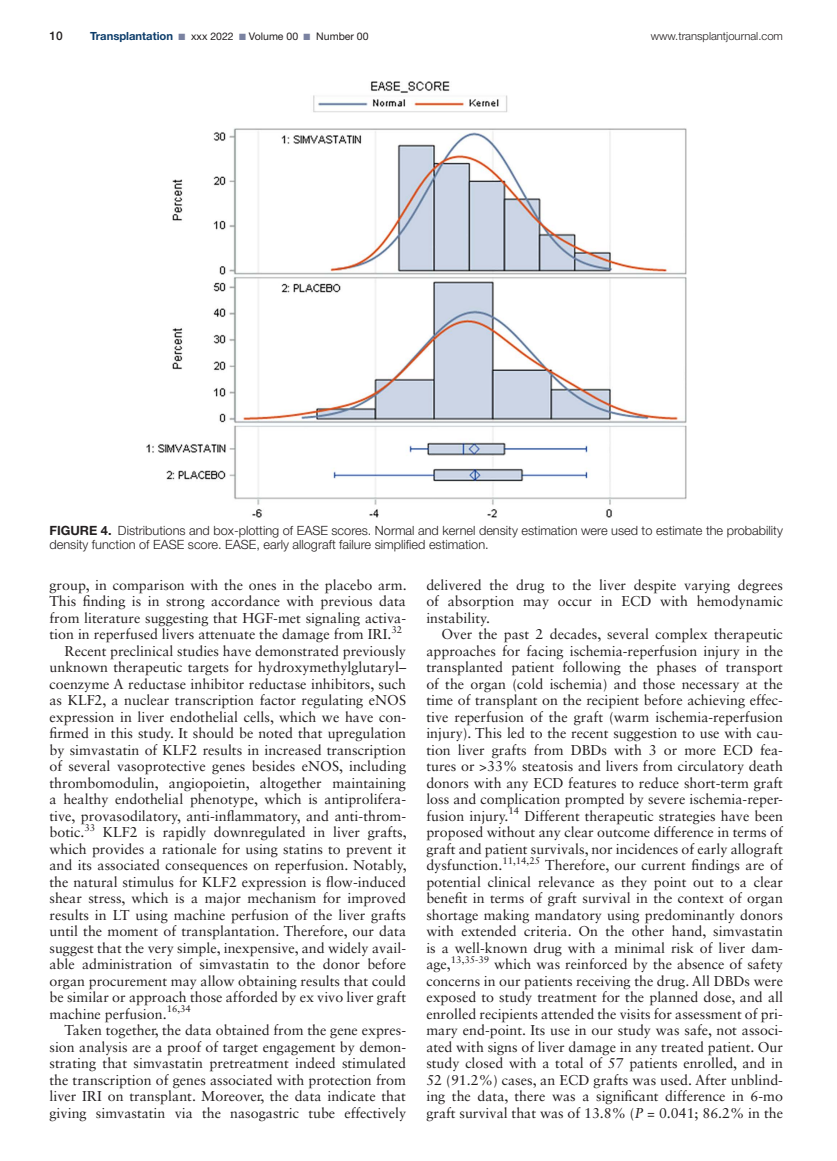
<style>
.page{position:relative;width:837px;height:1161px;background:#fff}
.page>*{position:absolute;margin:0;border:0;box-sizing:border-box;transform-origin:0 0}
.t1{font:14.25px/16.5px "Sabon LT Std";color:#231f20;text-align:justify}
.t2{font:300 12.75px/13.5px "Helvetica Neue LT Std";color:#231f20}
.t3{font:500 12px "Helvetica Neue LT Std";color:#231f20}
.t4{font:300 11.25px "Helvetica Neue LT Std";color:#231f20}
.t5{font:10.5px "Helvetica Neue LT Std";color:#231f20}
.t6{font:9.75px "Sabon LT Std";color:#231f20}
.s1{font-weight:700;font-size:11.25px;color:#0c3c6a}
.s2{color:#7a82a1}
.s3{font-weight:700}
.s4{font-style:italic}
</style>
<div class="page">
<img style="left:146px;top:81px;width:540px;height:436px">
<p class="t3" style="left:50px;top:29px;width:15px">10</p>
<p class="t5" style="left:90px;top:30px;width:280px"><span class="s1">Transplantation</span> <span class="s2">■</span> xxx 2022 <span class="s2">■</span> Volume 00 <span class="s2">■</span> Number 00</p>
<p class="t4" style="left:651px;top:29px;width:134px">www.transplantjournal.com</p>
<p class="t2" style="left:50px;top:524px;width:735px"><span class="s3">FIGURE 4.</span> Distributions and box-plotting of EASE scores. Normal and kernel density estimation were used to estimate the probability density function of EASE score. EASE, early allograft failure simplified estimation.</p>
<p class="t1" style="left:50px;top:576px;width:359px">group, in comparison with the ones in the placebo arm.<br>This finding is in strong accordance with previous data from literature suggesting that HGF-met signaling activa&shy;tion in reperfused livers attenuate the damage from IRI.</p>
<p class="t6" style="left:391px;top:624px;width:12px">32</p>
<p class="t1" style="left:49px;top:642px;width:359px;text-indent:15px">Recent preclinical studies have demonstrated previously unknown therapeutic targets for hydroxymethylglutaryl– coenzyme A reductase inhibitor reductase inhibitors, such as KLF2, a nuclear transcription factor regulating eNOS expression in liver endothelial cells, which we have con&shy;firmed in this study. It should be noted that upregulation by simvastatin of KLF2 results in increased transcription of several vasoprotective genes besides eNOS, including thrombomodulin, angiopoietin, altogether maintaining a healthy endothelial phenotype, which is antiprolifera&shy;tive, provasodilatory, anti-inflammatory, and anti-throm&shy;botic.<sup>33</sup> KLF2 is rapidly downregulated in liver grafts, which provides a rationale for using statins to prevent it and its associated consequences on reperfusion. Notably, the natural stimulus for KLF2 expression is flow-induced shear stress, which is a major mechanism for improved results in LT using machine perfusion of the liver grafts until the moment of transplantation. Therefore, our data suggest that the very simple, inexpensive, and widely avail&shy;able administration of simvastatin to the donor before organ procurement may allow obtaining results that could be similar or approach those afforded by ex vivo liver graft machine perfusion.</p>
<p class="t6" style="left:167px;top:1003px;width:26px">16,34</p>
<p class="t1" style="left:49px;top:1022px;width:358px;text-indent:15px">Taken together, the data obtained from the gene expres&shy;sion analysis are a proof of target engagement by demon&shy;strating that simvastatin pretreatment indeed stimulated the transcription of genes associated with protection from liver IRI on transplant. Moreover, the data indicate that giving simvastatin via the nasogastric tube effectively</p>
<p class="t1" style="left:426px;top:576px;width:358px">delivered the drug to the liver despite varying degrees of absorption may occur in ECD with hemodynamic instability.</p>
<p class="t1" style="left:426px;top:626px;width:358px;text-indent:15px">Over the past 2 decades, several complex therapeutic approaches for facing ischemia-reperfusion injury in the transplanted patient following the phases of transport of the organ (cold ischemia) and those necessary at the time of transplant on the recipient before achieving effec&shy;tive reperfusion of the graft (warm ischemia-reperfusion injury). This led to the recent suggestion to use with cau&shy;tion liver grafts from DBDs with 3 or more ECD fea&shy;tures or &gt;33% steatosis and livers from circulatory death donors with any ECD features to reduce short-term graft loss and complication prompted by severe ischemia-reper&shy;fusion injury.<sup>14</sup> Different therapeutic strategies have been proposed without any clear outcome difference in terms of graft and patient survivals, nor incidences of early allograft dysfunction.<sup>11,14,25</sup> Therefore, our current findings are of potential clinical relevance as they point out to a clear benefit in terms of graft survival in the context of organ shortage making mandatory using predominantly donors with extended criteria. On the other hand, simvastatin is a well-known drug with a minimal risk of liver dam&shy;age,</p>
<p class="t6" style="left:451px;top:954px;width:40px">13,35-39</p>
<p class="t1" style="left:426px;top:956px;width:358px;text-indent:68px">which was reinforced by the absence of safety concerns in our patients receiving the drug. All DBDs were exposed to study treatment for the planned dose, and all enrolled recipients attended the visits for assessment of pri&shy;mary end-point. Its use in our study was safe, not associ&shy;ated with signs of liver damage in any treated patient. Our study closed with a total of 57 patients enrolled, and in 52 (91.2%) cases, an ECD grafts was used. After unblind&shy;ing the data, there was a significant difference in 6-mo graft survival that was of 13.8% (<span class="s4">P</span> = 0.041; 86.2% in the</p>
</div>
